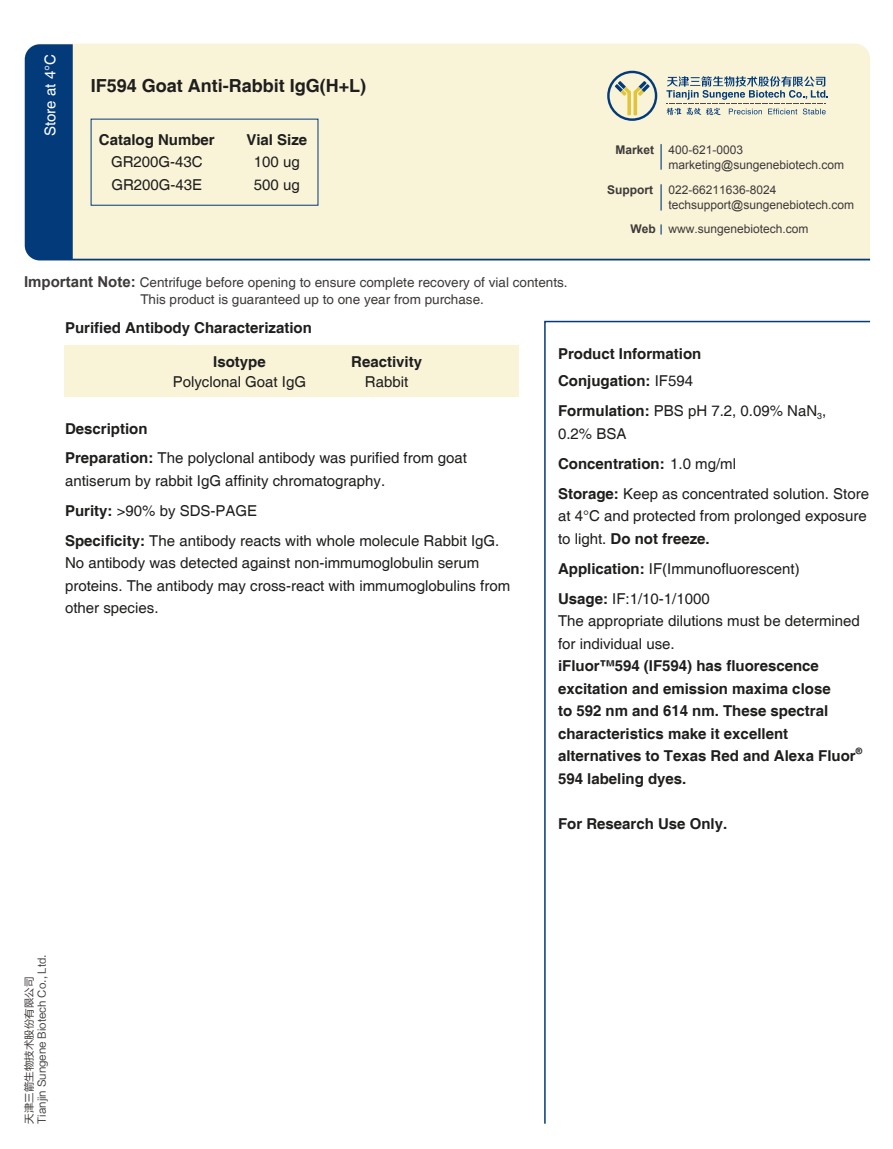
<style>
.page{position:relative;width:893px;height:1149px;background:#fff}
.page>*{position:absolute;margin:0;border:0;box-sizing:border-box;transform-origin:0 0}
.t1{font:700 18px "Helvetica";color:#1f1e1d}
.t2{font:15px/22.5px "Helvetica";color:#1f1e1d}
.t3{font:700 15px/22.5px "Helvetica";color:#1f1e1d}
.t4{font:15px "Helvetica";color:#fff}
.t5{font:13.5px/16.2px "Helvetica";color:#3d3a39}
.t6{font:12px/14.9px "Arial";color:#3d3a39}
.t7{font:700 12px "Arial";color:#3d3a39}
.t8{font:10.5px/12.6px "FZLTHK GBK1 0";color:#3d3a39}
.t9{font:700 8.7px "Helvetica";color:#1f1e1d}
.s1{font-family:"Arial";font-weight:700;font-size:15px}
.s2{font-weight:700}
.s3{font-weight:400}
</style>
<div class="page">
<div style="left:65px;top:344px;width:454px;height:52px;background:#f9f3d8"></div>
<svg style="left:544px;top:320px;width:327px;height:804px"></svg>
<svg style="left:25px;top:44px;width:845px;height:216px;fill:#f9f3d8"></svg>
<p class="t4" style="left:42px;top:136px;width:83px;rotate:-90deg">Store at 4°C</p>
<p class="t1" style="left:91px;top:74px;width:277px">IF594 Goat Anti-Rabbit IgG(H+L)</p>
<p class="t3" style="left:99px;top:129px;width:117px">Catalog Number</p>
<p class="t2" style="left:111px;top:151px;width:93px">GR200G-43C<br>GR200G-43E</p>
<p class="t3" style="left:246px;top:129px;width:62px">Vial Size</p>
<p class="t2" style="left:254px;top:151px;width:47px">100 ug<br>500 ug</p>
<p class="t5" style="left:140px;top:275px;width:429px;text-indent:-116px"><span class="s1">Important Note:</span> Centrifuge before opening to ensure complete recovery of vial contents.<br>This product is guaranteed up to one year from purchase.</p>
<p class="t3" style="left:65px;top:317px;width:248px">Purified Antibody Characterization</p>
<p class="t6" style="left:668px;top:142px;width:177px;text-indent:-53px"><span class="s2">Market</span> 400-621-0003 marketing@sungenebiotech.com</p>
<p class="t7" style="left:607px;top:182px;width:47px">Support</p>
<p class="t6" style="left:668px;top:182px;width:187px">022-66211636-8024 techsupport@sungenebiotech.com</p>
<p class="t6" style="left:630px;top:222px;width:180px"><span class="s2">Web</span> www.sungenebiotech.com</p>
<p class="t3" style="left:351px;top:351px;width:72px">Reactivity</p>
<p class="t2" style="left:365px;top:371px;width:45px">Rabbit</p>
<p class="t3" style="left:213px;top:351px;width:54px">Isotype</p>
<p class="t2" style="left:173px;top:371px;width:135px">Polyclonal Goat IgG</p>
<p class="t2" style="left:65px;top:415px;width:403px;line-height:29px"><span class="s2">Description<br>Preparation:</span> The polyclonal antibody was purified from goat</p>
<p class="t2" style="left:65px;top:466px;width:436px;line-height:30px">antiserum by rabbit IgG affinity chromatography.<br><span class="s2">Purity:</span> &gt;90% by SDS-PAGE<br><span class="s2">Specificity:</span> The antibody reacts with whole molecule Rabbit IgG.</p>
<p class="t2" style="left:65px;top:552px;width:447px">No antibody was detected against non-immumoglobulin serum proteins. The antibody may cross-react with immumoglobulins from other species.</p>
<p class="t3" style="left:558px;top:341px;width:145px;line-height:27.2px">Product Information<br>Conjugation: <span class="s3">IF594</span></p>
<p class="t2" style="left:558px;top:400px;width:270px"><span class="s2">Formulation:</span> PBS pH 7.2, 0.09% NaN<sub>3</sub>,<br>0.2% BSA</p>
<p class="t2" style="left:558px;top:449px;width:312px;line-height:30px"><span class="s2">Concentration:</span> 1.0 mg/ml<br><span class="s2">Storage:</span> Keep as concentrated solution. Store</p>
<p class="t2" style="left:558px;top:505px;width:310px">at 4°C and protected from prolonged exposure to light. <span class="s2">Do not freeze.</span></p>
<p class="t2" style="left:558px;top:554px;width:243px;line-height:30px"><span class="s2">Application:</span> IF(Immunofluorescent)<br><span class="s2">Usage:</span> IF:1/10-1/1000</p>
<p class="t2" style="left:558px;top:610px;width:303px">The appropriate dilutions must be determined for individual use.</p>
<p class="t3" style="left:558px;top:655px;width:299px">iFluor™594 (IF594) has fluorescence excitation and emission maxima close<br>to 592 nm and 614 nm. These spectral characteristics make it excellent alternatives to Texas Red and Alexa Fluor</p>
<p class="t9" style="left:856px;top:745px;width:8px">®</p>
<p class="t3" style="left:558px;top:768px;width:130px">594 labeling dyes.</p>
<p class="t3" style="left:558px;top:813px;width:171px">For Research Use Only.</p>
<p class="t8" style="left:23px;top:1123px;width:171px;rotate:-90deg">天津三箭生物技术股份有限公司<br>Tianjin Sungene Biotech Co., Ltd.</p>
</div>
